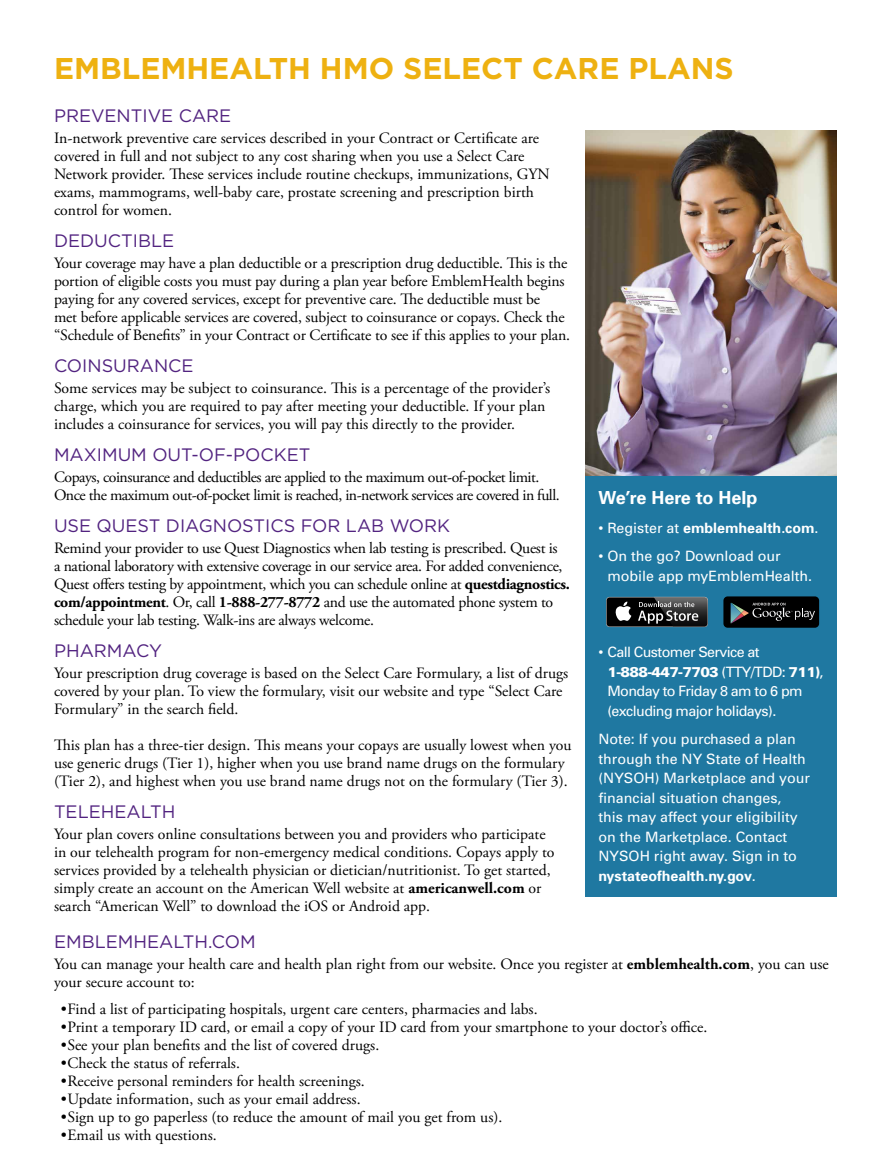
<style>
.page{position:relative;width:891px;height:1161px;background:#fff}
.page>*{position:absolute;margin:0;border:0;box-sizing:border-box;transform-origin:0 0}
.t1{font:700 30px "Gotham";color:#eeb111}
.t2{font:18px "Gotham";color:#522380}
.t3{font:700 18px "Univers";color:#fff}
.t4{font:15.75px/18px "Adobe Garamond Pro";color:#000}
.t5{font:15.75px/18px "Adobe Garamond Pro";letter-spacing:-.02em;color:#000}
.t6{font:15.75px/18px "Adobe Garamond Pro";letter-spacing:-.03em;color:#000}
.t7{font:14.25px/19.5px "Univers";color:#fff}
.t8{font:14.25px/19.5px "Univers";letter-spacing:-.04em;color:#fff}
.t9{font:700 14.25px "Univers";color:#fff}
.s1{font-weight:700}
.s2{font-weight:400}
.s3{font-weight:900}
</style>
<div class="page">
<img style="left:585px;top:131px;width:252px;height:345px">
<div style="left:585px;top:476px;width:252px;height:421px;background:#1f78a1"></div>
<div style="left:606px;top:597px;width:102px;height:30px;background:#515151;border-radius:4px"></div>
<div style="left:607px;top:598px;width:100px;height:28px;background:#000;border-radius:3px"></div>
<svg style="left:615px;top:602px;width:16px;height:19px"></svg>
<img style="left:654px;top:597px;width:54px;height:30px">
<img style="left:654px;top:598px;width:53px;height:28px">
<svg style="left:638px;top:602px;width:60px;height:22px"></svg>
<div style="left:723px;top:596px;width:96px;height:32px;background:#000;border-radius:4px"></div>
<svg style="left:731px;top:603px;width:84px;height:20px"></svg>
<h1 class="t1" style="left:54px;top:51px;width:681px">EMBLEMHEALTH HMO SELECT CARE PLANS</h1>
<p class="t2" style="left:54px;top:105px;width:179px">PREVENTIVE CARE</p>
<p class="t4" style="left:54px;top:130px;width:497px">In-network preventive care services described in your Contract or Certificate are covered in full and not subject to any cost sharing when you use a Select Care Network provider. These services include routine checkups, immunizations, GYN exams, mammograms, well-baby care, prostate screening and prescription birth control for women.</p>
<p class="t2" style="left:54px;top:231px;width:122px">DEDUCTIBLE</p>
<p class="t4" style="left:54px;top:255px;width:518px">Your coverage may have a plan deductible or a prescription drug deductible. This is the portion of eligible costs you must pay during a plan year before EmblemHealth begins paying for any covered services, except for preventive care. The deductible must be<br>met before applicable services are covered, subject to coinsurance or copays. Check the “Schedule of Benefits” in your Contract or Certificate to see if this applies to your plan.</p>
<p class="t2" style="left:54px;top:356px;width:141px">COINSURANCE</p>
<p class="t4" style="left:54px;top:380px;width:498px">Some services may be subject to coinsurance. This is a percentage of the provider’s charge, which you are required to pay after meeting your deductible. If your plan includes a coinsurance for services, you will pay this directly to the provider.</p>
<p class="t2" style="left:54px;top:445px;width:258px">MAXIMUM OUT-OF-POCKET</p>
<p class="t6" style="left:54px;top:469px;width:507px">Copays, coinsurance and deductibles are applied to the maximum out-of-pocket limit.<br>Once the maximum out-of-pocket limit is reached, in-network services are covered in full.</p>
<p class="t2" style="left:54px;top:516px;width:398px">USE QUEST DIAGNOSTICS FOR LAB WORK</p>
<p class="t5" style="left:54px;top:540px;width:517px">Remind your provider to use Quest Diagnostics when lab testing is prescribed. Quest is<br>a national laboratory with extensive coverage in our service area. For added convenience, Quest offers testing by appointment, which you can schedule online at <span class="s1">questdiagnostics. com/appointment</span>. Or, call <span class="s1">1-888-277-8772</span> and use the automated phone system to schedule your lab testing. Walk-ins are always welcome.</p>
<p class="t2" style="left:54px;top:641px;width:110px">PHARMACY</p>
<p class="t4" style="left:54px;top:665px;width:516px">Your prescription drug coverage is based on the Select Care Formulary, a list of drugs covered by your plan. To view the formulary, visit our website and type “Select Care<br>Formulary” in the search field.</p>
<p class="t4" style="left:54px;top:737px;width:519px">This plan has a three-tier design. This means your copays are usually lowest when you use generic drugs (Tier 1), higher when you use brand name drugs on the formulary (Tier 2), and highest when you use brand name drugs not on the formulary (Tier 3).</p>
<p class="t2" style="left:54px;top:802px;width:123px">TELEHEALTH</p>
<p class="t4" style="left:54px;top:826px;width:502px">Your plan covers online consultations between you and providers who participate in our telehealth program for non-emergency medical conditions. Copays apply to services provided by a telehealth physician or dietician/nutritionist. To get started, simply create an account on the American Well website at <span class="s1">americanwell.com</span> or search “American Well” to download the iOS or Android app.</p>
<p class="t3" style="left:598px;top:486px;width:161px">We’re Here to Help</p>
<p class="t9" style="left:598px;top:518px;width:222px"><span class="s2">• Register at</span> emblemhealth.com<span class="s2">.</span></p>
<p class="t7" style="left:607px;top:546px;width:206px;text-indent:-9px">• On the go? Download our mobile app myEmblemHealth.</p>
<p class="t8" style="left:607px;top:642px;width:218px;text-indent:-9px">• Call Customer Service at<br><span class="s3">1-888-447-7703</span> (TTY/TDD: <span class="s3">711)</span>,<br>Monday to Friday 8 am to 6 pm (excluding major holidays).</p>
<p class="t7" style="left:599px;top:729px;width:213px">Note: If you purchased a plan through the NY State of Health (NYSOH) Marketplace and your financial situation changes,<br>this may affect your eligibility on the Marketplace. Contact<br>NYSOH right away. Sign in to <span class="s1">nystateofhealth.ny.gov</span>.</p>
<p class="t2" style="left:54px;top:932px;width:203px">EMBLEMHEALTH.COM</p>
<p class="t4" style="left:54px;top:956px;width:776px">You can manage your health care and health plan right from our website. Once you register at <span class="s1">emblemhealth.com</span>, you can use your secure account to:</p>
<p class="t4" style="left:61px;top:1001px;width:478px">•Find a list of participating hospitals, urgent care centers, pharmacies and labs.</p>
<p class="t4" style="left:61px;top:1019px;width:648px">•Print a temporary ID card, or email a copy of your ID card from your smartphone to your doctor’s office.</p>
<p class="t4" style="left:61px;top:1037px;width:320px">•See your plan benefits and the list of covered drugs.</p>
<p class="t4" style="left:61px;top:1055px;width:181px">•Check the status of referrals.</p>
<p class="t4" style="left:61px;top:1073px;width:306px">•Receive personal reminders for health screenings.</p>
<p class="t4" style="left:61px;top:1091px;width:301px">•Update information, such as your email address.</p>
<p class="t4" style="left:61px;top:1109px;width:443px">•Sign up to go paperless (to reduce the amount of mail you get from us).</p>
<p class="t4" style="left:61px;top:1127px;width:157px">•Email us with questions.</p>
</div>
